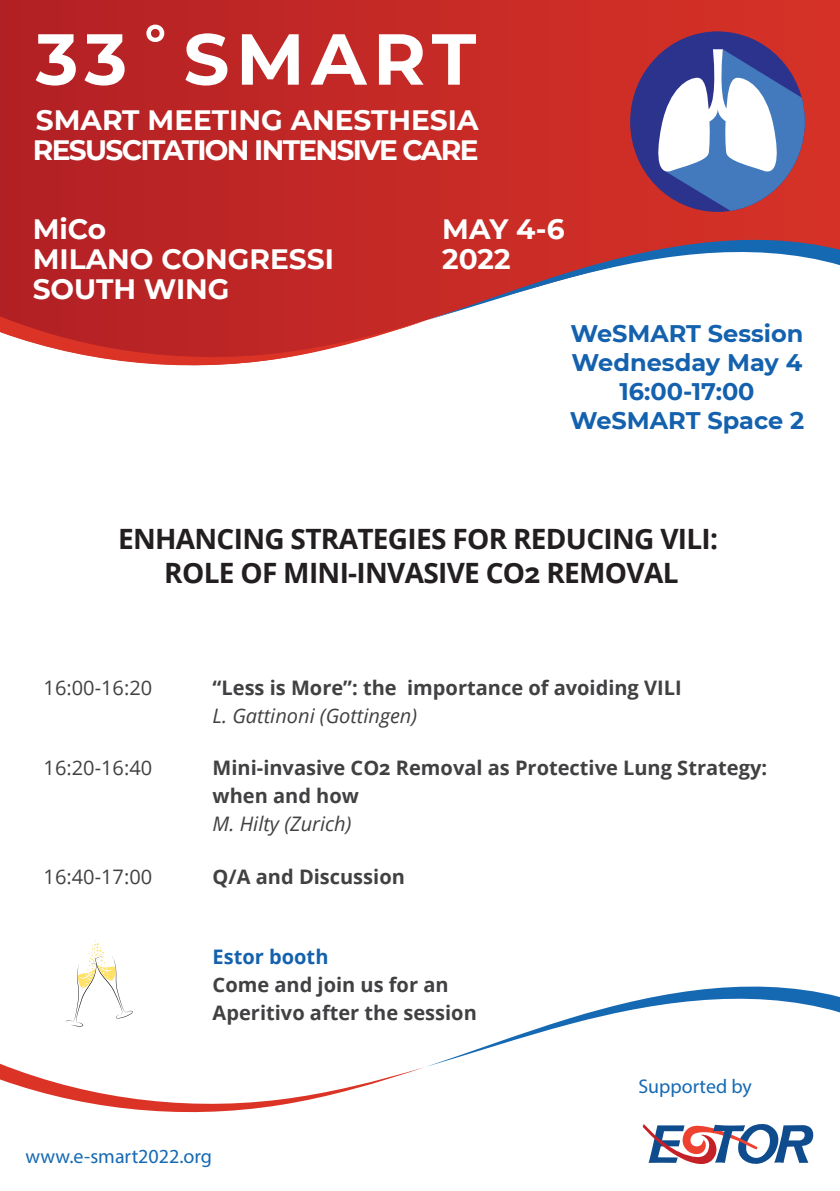
<style>
.page{position:relative;width:840px;height:1191px;background:#fff}
.page>*{position:absolute;margin:0;border:0;box-sizing:border-box;transform-origin:0 0}
.t1{font:700 72px "Montserrat";letter-spacing:.09em;color:#fff}
.t2{font:700 28px/34px "Open Sans";letter-spacing:-.025em;color:#231f20;text-align:center}
.t3{font:700 28px/30px "Montserrat";letter-spacing:-.06em;color:#fff}
.t4{font:700 28px/30px "Montserrat";color:#fff}
.t5{font:700 24px/28.8px "Montserrat";color:#1461ae;text-align:center}
.t6{font:700 20px/28px "Open Sans";color:#414042}
.t7{font:italic 20px "Open Sans";color:#414042}
.t8{font:20px "Open Sans";color:#414042}
.t9{font:20px "Myriad Pro";color:#1569b3}
.t10{font:700 20px "Open Sans";color:#1461ae}
.t11{font:19.8px "Myriad Pro";color:#1569b3}
</style>
<div class="page">
<svg style="left:0;top:0;width:839px;height:226px;background:#c22825"></svg>
<svg style="left:0;top:226px;width:839px;height:140px"></svg>
<div style="left:629px;top:31px;width:175px;height:181px;background:#2b338c;border-radius:50%"></div>
<svg style="left:653px;top:49px;width:151px;height:162px"></svg>
<svg style="left:0;top:940px;width:839px;height:224px"></svg>
<h1 class="t1" style="left:36px;top:7px;width:441px">33˚SMART</h1>
<h2 class="t3" style="left:33px;top:103px;width:447px">SMART MEETING ANESTHESIA<br>RESUSCITATION INTENSIVE CARE</h2>
<h2 class="t4" style="left:33px;top:212px;width:302px">MiCo<br>MILANO CONGRESSI<br>SOUTH WING</h2>
<h2 class="t4" style="left:442px;top:212px;width:124px">MAY 4-6<br>2022</h2>
<p class="t5" style="left:569px;top:318px;width:236px">WeSMART Session<br>Wednesday May 4<br>16:00-17:00<br>WeSMART Space 2</p>
<h2 class="t2" style="left:118px;top:521px;width:601px">ENHANCING STRATEGIES FOR REDUCING VILI:<br>ROLE OF MINI-INVASIVE CO2 REMOVAL</h2>
<p class="t8" style="left:44px;top:674px;width:110px">16:00-16:20</p>
<p class="t8" style="left:44px;top:754px;width:110px">16:20-16:40</p>
<p class="t6" style="left:212px;top:673px;width:470px">“Less is More”: the importance of avoiding VILI</p>
<p class="t7" style="left:212px;top:702px;width:206px">L. Gattinoni (Gottingen)</p>
<p class="t6" style="left:212px;top:753px;width:555px">Mini-invasive CO2 Removal as Protective Lung Strategy: when and how</p>
<p class="t7" style="left:212px;top:810px;width:140px">M. Hilty (Zurich)</p>
<p class="t8" style="left:44px;top:862px;width:110px">16:40-17:00</p>
<p class="t6" style="left:212px;top:862px;width:194px">Q/A and Discussion</p>
<p class="t10" style="left:212px;top:943px;width:117px">Estor booth</p>
<p class="t6" style="left:212px;top:970px;width:265px">Come and join us for an<br>Aperitivo after the session</p>
<p class="t9" style="left:26px;top:1143px;width:188px">www.e-smart2022.org</p>
<p class="t11" style="left:638px;top:1074px;width:115px">Supported by</p>
</div>
